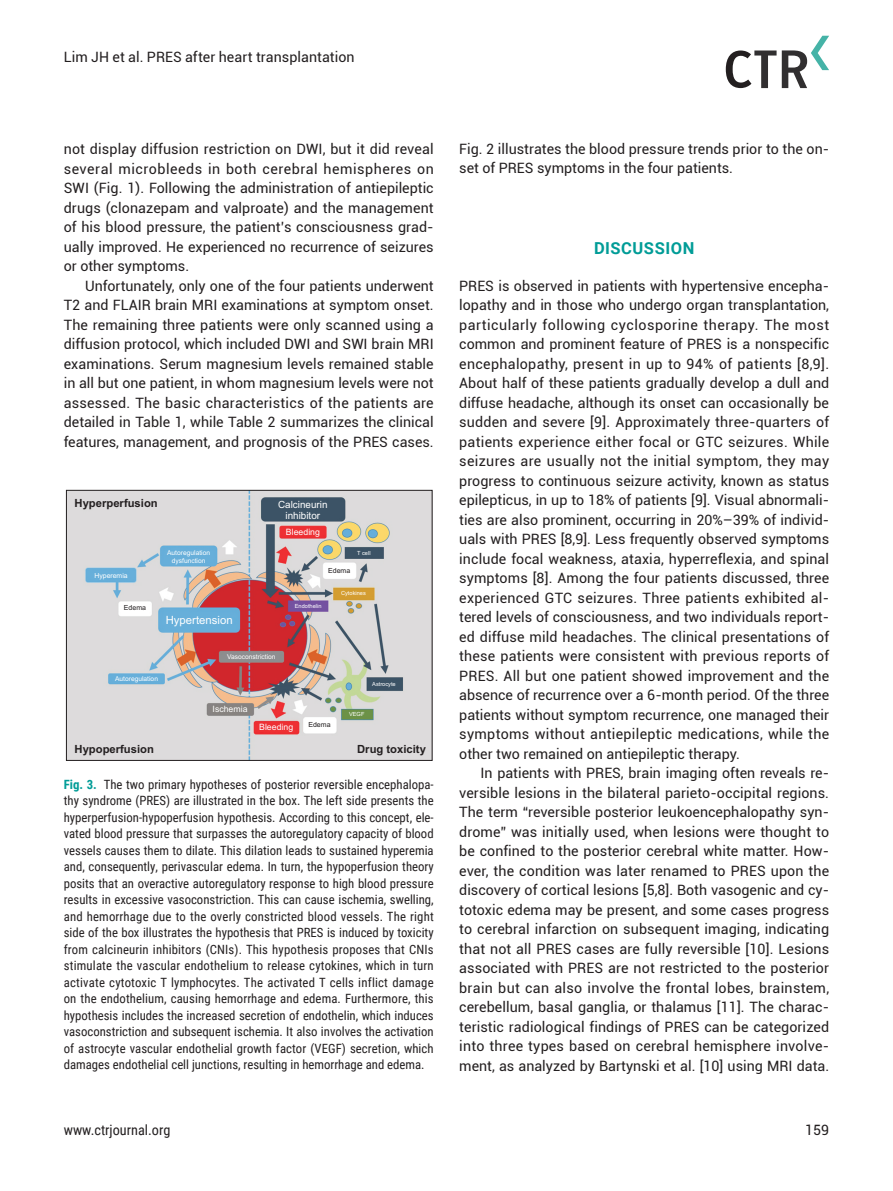
<style>
.page{position:relative;width:893px;height:1191px;background:#fff}
.page>*{position:absolute;margin:0;border:0;box-sizing:border-box;transform-origin:0 0}
.t1{font:700 16.5px "Roboto";letter-spacing:.03em;color:#009c97}
.t2{font:14.25px/19.5px "Roboto";color:#231f20;text-align:justify}
.t3{font:14.25px "Roboto Condensed";color:#231f20}
.t4{font:12.75px/16.5px "Roboto Condensed";color:#231f20;text-align:justify}
.t5{font:11.4px "Arial";color:#fff}
.t6{font:700 11.25px "Arial";color:#231f20}
.t7{font:9.9px/11.1px "Arial";color:#fff;text-align:center}
.t8{font:8.7px "Arial";color:#fff}
.t9{font:7.05px "Arial";color:#231f20}
.t10{font:6.9px "Arial";color:#fff}
.t11{font:6.6px/7.5px "Arial";color:#fff;text-align:center}
.t12{font:5.7px "Arial";color:#fff}
.s1{font-weight:700;color:#009c97}
</style>
<div class="page">
<svg style="left:726px;top:36px;width:103px;height:52px"></svg>
<img style="left:68px;top:492px;width:362px;height:266px">
<div style="left:66px;top:490px;width:366px;height:270px;border:1px solid #231f20"></div>
<p class="t2" style="left:64px;top:47px;width:292px">Lim JH et al. PRES after heart transplantation</p>
<p class="t2" style="left:64px;top:139px;width:371px">not display diffusion restriction on DWI, but it did reveal several microbleeds in both cerebral hemispheres on SWI (Fig. 1). Following the administration of antiepileptic drugs (clonazepam and valproate) and the management of his blood pressure, the patient’s consciousness grad&shy;ually improved. He experienced no recurrence of seizures or other symptoms.</p>
<p class="t2" style="left:64px;top:275px;width:371px;text-indent:21px">Unfortunately, only one of the four patients underwent T2 and FLAIR brain MRI examinations at symptom onset.<br>The remaining three patients were only scanned using a diffusion protocol, which included DWI and SWI brain MRI examinations. Serum magnesium levels remained stable in all but one patient, in whom magnesium levels were not assessed. The basic characteristics of the patients are detailed in Table 1, while Table 2 summarizes the clinical features, management, and prognosis of the PRES cases.</p>
<p class="t6" style="left:75px;top:498px;width:85px">Hyperperfusion</p>
<p class="t7" style="left:278px;top:499px;width:51px">Calcineurin inhibitor</p>
<p class="t8" style="left:286px;top:527px;width:36px">Bleeding</p>
<p class="t10" style="left:94px;top:571px;width:35px">Hyperemia</p>
<p class="t11" style="left:167px;top:549px;width:44px">Autoregulation dysfunction</p>
<p class="t12" style="left:357px;top:549px;width:15px">T cell</p>
<p class="t12" style="left:341px;top:590px;width:26px">Cytokines</p>
<p class="t9" style="left:328px;top:566px;width:24px">Edema</p>
<p class="t9" style="left:124px;top:604px;width:24px">Edema</p>
<p class="t12" style="left:295px;top:602px;width:28px">Endothelin</p>
<p class="t5" style="left:166px;top:613px;width:68px">Hypertension</p>
<p class="t11" style="left:115px;top:675px;width:44px">Autoregulation</p>
<p class="t11" style="left:227px;top:653px;width:50px">Vasoconstriction</p>
<p class="t8" style="left:213px;top:704px;width:36px">Ischemia</p>
<p class="t8" style="left:259px;top:722px;width:36px">Bleeding</p>
<p class="t9" style="left:308px;top:721px;width:24px">Edema</p>
<p class="t12" style="left:372px;top:680px;width:25px">Astrocyte</p>
<p class="t12" style="left:349px;top:710px;width:17px">VEGF</p>
<p class="t6" style="left:75px;top:744px;width:81px">Hypoperfusion</p>
<p class="t6" style="left:357px;top:744px;width:70px">Drug toxicity</p>
<p class="t4" style="left:64px;top:775px;width:372px"><span class="s1">Fig. 3.</span> The two primary hypotheses of posterior reversible encephalopa&shy;thy syndrome (PRES) are illustrated in the box. The left side presents the hyperperfusion-hypoperfusion hypothesis. According to this concept, ele&shy;vated blood pressure that surpasses the autoregulatory capacity of blood vessels causes them to dilate. This dilation leads to sustained hyperemia and, consequently, perivascular edema. In turn, the hypoperfusion theory posits that an overactive autoregulatory response to high blood pressure results in excessive vasoconstriction. This can cause ischemia, swelling, and hemorrhage due to the overly constricted blood vessels. The right side of the box illustrates the hypothesis that PRES is induced by toxicity from calcineurin inhibitors (CNIs). This hypothesis proposes that CNIs stimulate the vascular endothelium to release cytokines, which in turn activate cytotoxic T lymphocytes. The activated T cells inflict damage on the endothelium, causing hemorrhage and edema. Furthermore, this hypothesis includes the increased secretion of endothelin, which induces vasoconstriction and subsequent ischemia. It also involves the activation of astrocyte vascular endothelial growth factor (VEGF) secretion, which damages endothelial cell junctions, resulting in hemorrhage and edema.</p>
<p class="t2" style="left:459px;top:139px;width:371px">Fig. 2 illustrates the blood pressure trends prior to the on&shy;set of PRES symptoms in the four patients.</p>
<p class="t1" style="left:594px;top:236px;width:102px">DISCUSSION</p>
<p class="t2" style="left:459px;top:275px;width:371px">PRES is observed in patients with hypertensive encepha&shy;lopathy and in those who undergo organ transplantation, particularly following cyclosporine therapy. The most common and prominent feature of PRES is a nonspecific encephalopathy, present in up to 94% of patients [8,9].<br>About half of these patients gradually develop a dull and diffuse headache, although its onset can occasionally be sudden and severe [9]. Approximately three-quarters of patients experience either focal or GTC seizures. While seizures are usually not the initial symptom, they may progress to continuous seizure activity, known as status epilepticus, in up to 18% of patients [9]. Visual abnormali&shy;ties are also prominent, occurring in 20%–39% of individ&shy;uals with PRES [8,9]. Less frequently observed symptoms include focal weakness, ataxia, hyperreflexia, and spinal symptoms [8]. Among the four patients discussed, three experienced GTC seizures. Three patients exhibited al&shy;tered levels of consciousness, and two individuals report&shy;ed diffuse mild headaches. The clinical presentations of these patients were consistent with previous reports of PRES. All but one patient showed improvement and the absence of recurrence over a 6-month period. Of the three patients without symptom recurrence, one managed their symptoms without antiepileptic medications, while the other two remained on antiepileptic therapy.</p>
<p class="t2" style="left:459px;top:762px;width:371px;text-indent:21px">In patients with PRES, brain imaging often reveals re&shy;versible lesions in the bilateral parieto-occipital regions.<br>The term “reversible posterior leukoencephalopathy syn&shy;drome” was initially used, when lesions were thought to be confined to the posterior cerebral white matter. How&shy;ever, the condition was later renamed to PRES upon the discovery of cortical lesions [5,8]. Both vasogenic and cy&shy;totoxic edema may be present, and some cases progress to cerebral infarction on subsequent imaging, indicating that not all PRES cases are fully reversible [10]. Lesions associated with PRES are not restricted to the posterior brain but can also involve the frontal lobes, brainstem, cerebellum, basal ganglia, or thalamus [11]. The charac&shy;teristic radiological findings of PRES can be categorized into three types based on cerebral hemisphere involve&shy;ment, as analyzed by Bartynski et al. [10] using MRI data.</p>
<p class="t3" style="left:64px;top:1119px;width:108px">www.ctrjournal.org</p>
<p class="t2" style="left:805px;top:1119px;width:26px">159</p>
</div>
